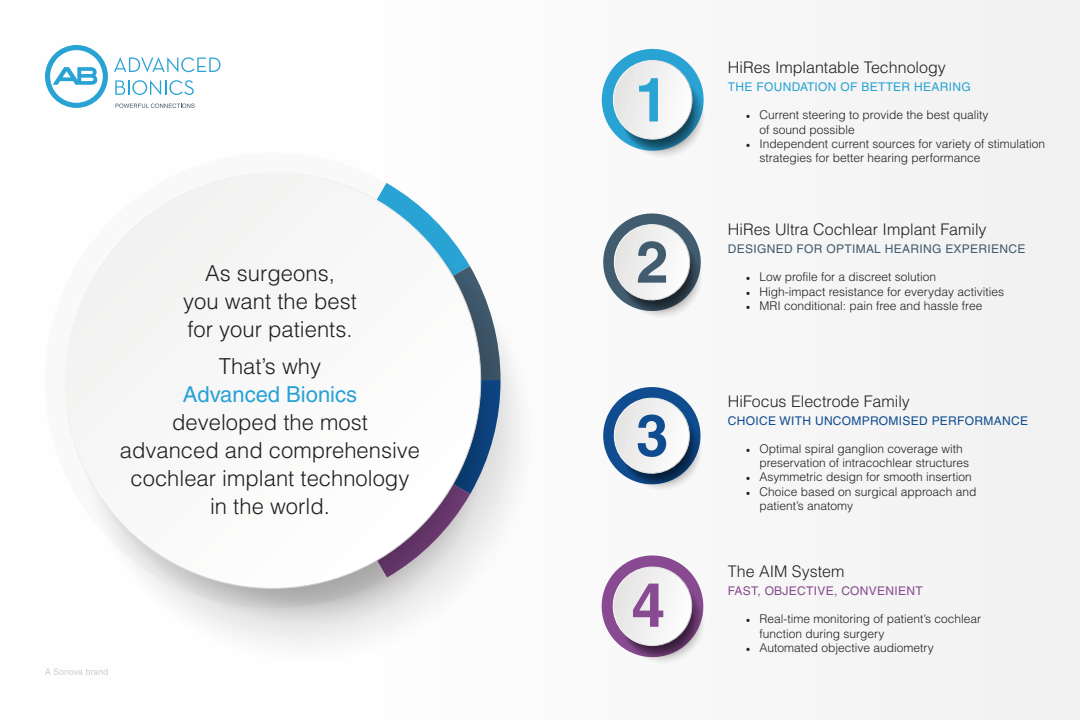
<style>
.page{position:relative;width:1080px;height:720px;background:#f0f1f0}
.page>*{position:absolute;margin:0;border:0;box-sizing:border-box;transform-origin:0 0}
.t1{font:300 22px/28px "Helvetica LT Pro";color:#231f20;text-align:center}
.t2{font:300 16px "Helvetica LT Pro";color:#231f20}
.t3{font:300 12px/14.4px "Helvetica LT Pro";color:#231f20}
.t4{font:12px "Helvetica LT Pro";letter-spacing:.025em;color:#415b6f}
.t5{font:12px "Helvetica LT Pro";letter-spacing:.025em;color:#0f4c90}
.t6{font:12px "Helvetica LT Pro";letter-spacing:.025em;color:#29a2d4}
.t7{font:12px "Helvetica LT Pro";letter-spacing:.025em;color:#884a90}
.s1{font-weight:400;color:#29a2d4}
.s2{font-family:"Minion Pro";font-weight:400}
</style>
<div class="page">
<svg style="left:41px;top:154px;width:493px;height:526px"></svg>
<svg style="left:80px;top:322px;width:406px;height:304px"></svg>
<div style="left:65px;top:172px;width:416px;height:416px;background:#f7f8f8;border-radius:208px"></div>
<svg style="left:45px;top:45px;width:63px;height:63px"></svg>
<svg style="left:116px;top:104px;width:79px;height:4px"></svg>
<svg style="left:114px;top:57px;width:107px;height:15px"></svg>
<svg style="left:115px;top:80px;width:79px;height:15px"></svg>
<svg style="left:45px;top:668px;width:63px;height:7px"></svg>
<svg style="left:601px;top:555px;width:103px;height:105px"></svg>
<svg style="left:603px;top:387px;width:98px;height:100px"></svg>
<svg style="left:603px;top:213px;width:98px;height:102px"></svg>
<svg style="left:601px;top:48px;width:103px;height:106px"></svg>
<p class="t1" style="left:183px;top:259px;width:175px">As surgeons,<br>you want the best for your patients.</p>
<p class="t1" style="left:120px;top:352px;width:302px">That’s why<br><span class="s1">Advanced Bionics<br></span>developed the most<br>advanced and comprehensive cochlear implant technology in the world.</p>
<p class="t2" style="left:728px;top:58px;width:219px">HiRes Implantable Technology</p>
<p class="t6" style="left:728px;top:80px;width:244px">THE FOUNDATION OF BETTER HEARING</p>
<p class="t3" style="left:759px;top:108px;width:230px;text-indent:-14px"><span class="s2">•</span> Current steering to provide the best quality of sound possible</p>
<p class="t3" style="left:759px;top:136px;width:287px;text-indent:-14px"><span class="s2">•</span> Independent current sources for variety of stimulation strategies for better hearing performance</p>
<p class="t2" style="left:728px;top:220px;width:260px">HiRes Ultra Cochlear Implant Family</p>
<p class="t4" style="left:728px;top:242px;width:299px">DESIGNED FOR OPTIMAL HEARING EXPERIENCE</p>
<p class="t3" style="left:746px;top:270px;width:192px"><span class="s2">•</span> Low profile for a discreet solution</p>
<p class="t3" style="left:746px;top:284px;width:260px"><span class="s2">•</span> High-impact resistance for everyday activities</p>
<p class="t3" style="left:746px;top:298px;width:238px"><span class="s2">•</span> MRI conditional: pain free and hassle free</p>
<p class="t2" style="left:728px;top:391px;width:183px">HiFocus Electrode Family</p>
<p class="t5" style="left:728px;top:413px;width:302px">CHOICE WITH UNCOMPROMISED PERFORMANCE</p>
<p class="t3" style="left:759px;top:441px;width:211px;text-indent:-14px"><span class="s2">•</span> Optimal spiral ganglion coverage with preservation of intracochlear structures</p>
<p class="t3" style="left:746px;top:470px;width:227px"><span class="s2">•</span> Asymmetric design for smooth insertion</p>
<p class="t3" style="left:759px;top:484px;width:219px;text-indent:-14px"><span class="s2">•</span> Choice based on surgical approach and patient’s anatomy</p>
<p class="t2" style="left:728px;top:562px;width:118px">The AIM System</p>
<p class="t7" style="left:728px;top:584px;width:196px">FAST, OBJECTIVE, CONVENIENT</p>
<p class="t3" style="left:759px;top:612px;width:223px;text-indent:-14px"><span class="s2">•</span> Real-time monitoring of patient’s cochlear function during surgery</p>
<p class="t3" style="left:746px;top:640px;width:189px"><span class="s2">•</span> Automated objective audiometry</p>
</div>
